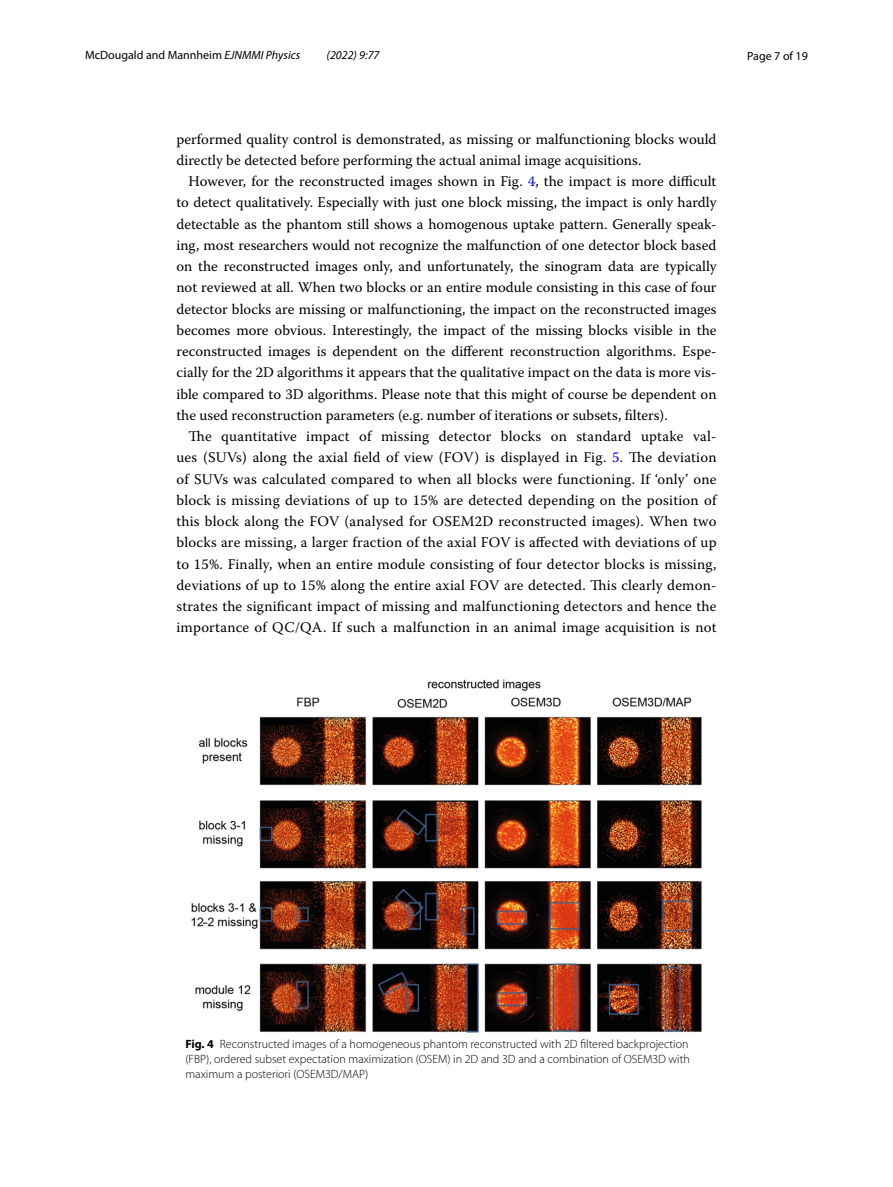
<style>
.page{position:relative;width:893px;height:1187px;background:#fff}
.page>*{position:absolute;margin:0;border:0;box-sizing:border-box;transform-origin:0 0}
.t1{font:14.7px/21.1px "Warnock Pro";color:#000;text-align:justify}
.t2{font:300 12px/15px "Myriad Pro";color:#000;text-align:justify}
.t3{font:12px "Myriad Pro";color:#000}
.t4{font:italic 12px "Myriad Pro";color:#000}
.s1{font-style:italic}
.s2{color:#00f}
.s3{font-weight:700}
</style>
<div class="page">
<img style="left:191px;top:679px;width:511px;height:353px">
<p class="t3" style="left:85px;top:48px;width:217px">McDougald and Mannheim <span class="s1">EJNMMI Physics</span></p>
<p class="t4" style="left:327px;top:48px;width:54px">(2022) 9:77</p>
<p class="t3" style="left:747px;top:48px;width:62px">Page 7 of 19</p>
<p class="t1" style="left:176px;top:128px;width:541px">performed quality control is demonstrated, as missing or malfunctioning blocks would directly be detected before performing the actual animal image acquisitions.</p>
<p class="t1" style="left:176px;top:170px;width:542px;text-indent:12px">However, for the reconstructed images shown in Fig. <span class="s2">4</span>, the impact is more difficult to detect qualitatively. Especially with just one block missing, the impact is only hardly detectable as the phantom still shows a homogenous uptake pattern. Generally speak&shy;ing, most researchers would not recognize the malfunction of one detector block based on the reconstructed images only, and unfortunately, the sinogram data are typically not reviewed at all. When two blocks or an entire module consisting in this case of four detector blocks are missing or malfunctioning, the impact on the reconstructed images becomes more obvious. Interestingly, the impact of the missing blocks visible in the reconstructed images is dependent on the different reconstruction algorithms. Espe&shy;cially for the 2D algorithms it appears that the qualitative impact on the data is more vis&shy;ible compared to 3D algorithms. Please note that this might of course be dependent on the used reconstruction parameters (e.g. number of iterations or subsets, filters).</p>
<p class="t1" style="left:176px;top:425px;width:542px;text-indent:12px">The quantitative impact of missing detector blocks on standard uptake val&shy;ues (SUVs) along the axial field of view (FOV) is displayed in Fig. <span class="s2">5</span>. The deviation of SUVs was calculated compared to when all blocks were functioning. If ‘only’ one block is missing deviations of up to 15% are detected depending on the position of this block along the FOV (analysed for OSEM2D reconstructed images). When two blocks are missing, a larger fraction of the axial FOV is affected with deviations of up to 15%. Finally, when an entire module consisting of four detector blocks is missing, deviations of up to 15% along the entire axial FOV are detected. This clearly demon&shy;strates the significant impact of missing and malfunctioning detectors and hence the importance of QC/QA. If such a malfunction in an animal image acquisition is not</p>
<p class="t2" style="left:185px;top:1036px;width:506px"><span class="s3">Fig. 4</span> Reconstructed images of a homogeneous phantom reconstructed with 2D filtered backprojection (FBP), ordered subset expectation maximization (OSEM) in 2D and 3D and a combination of OSEM3D with maximum a posteriori (OSEM3D/MAP)</p>
</div>
